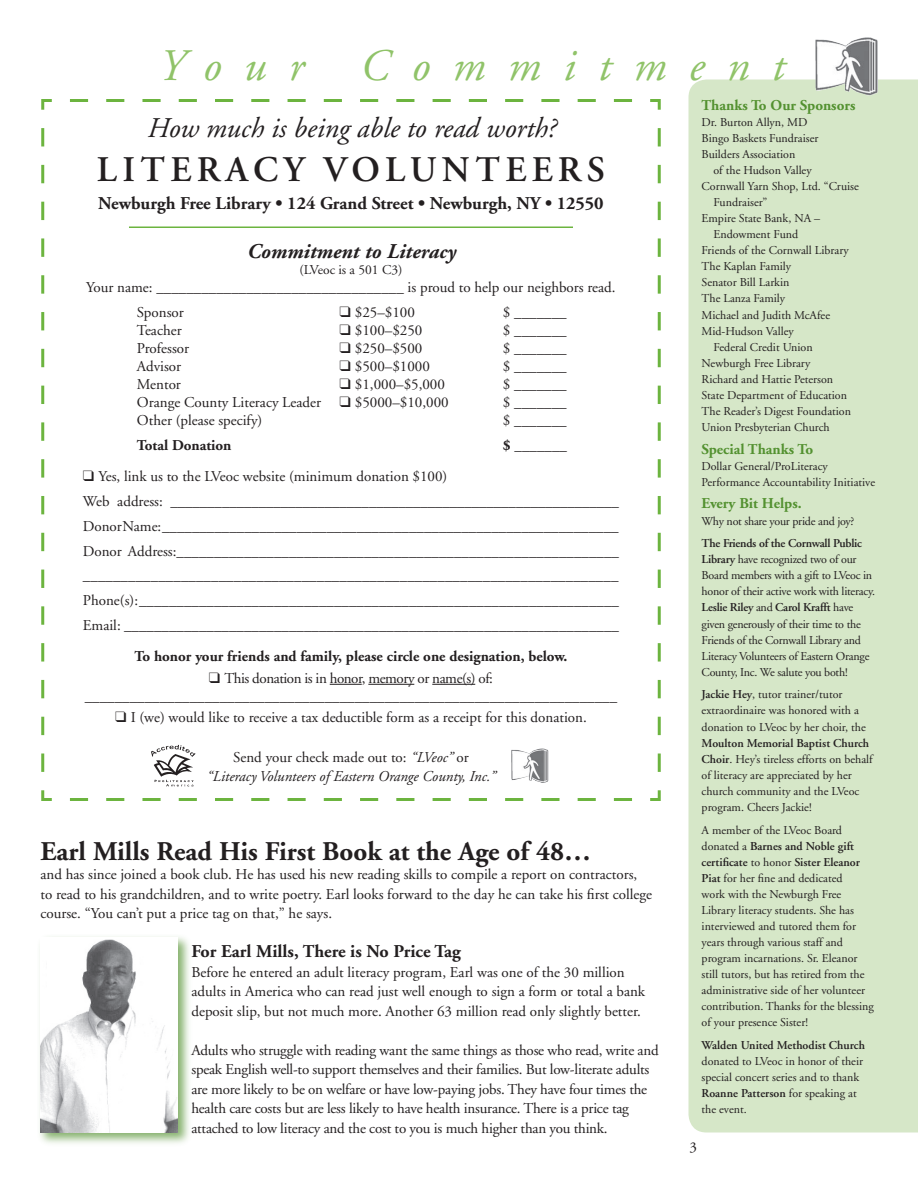
<style>
.page{position:relative;width:918px;height:1188px;background:#fff}
.page>*{position:absolute;margin:0;border:0;box-sizing:border-box;transform-origin:0 0}
.t1{font:italic 45px "Adobe Garamond";letter-spacing:.5em;color:#90c369}
.t2{font:600 36px "Adobe Garamond";letter-spacing:.15em;color:#231f20}
.t3{font:italic 28.5px "Adobe Garamond";color:#231f20}
.Headline{font:700 27px "Adobe Garamond";color:#231f20}
.t4{font:italic 700 21px "Adobe Garamond";color:#231f20}
.Subhead_1{font:700 18px "Adobe Garamond";color:#231f20}
.Body_Text{font:15px/19.5px "Adobe Garamond";color:#231f20}
.t5{font:700 15px "Adobe Garamond";color:#231f20}
.t6{font:italic 15px/19.5px "Adobe Garamond";color:#231f20;text-align:center}
.Subhead_1-2{font:700 15px "Adobe Garamond";color:#539130}
.Body_Text-2{font:15px "Adobe Garamond";letter-spacing:-.03em;color:#231f20}
.t7{font:13.5px "Adobe Garamond";color:#231f20}
.Body_Text-3{font:12px/16px "Adobe Garamond";color:#231f20}
.Body_Text-4{font:12px/16px "Adobe Garamond";letter-spacing:-.02em;color:#231f20}
.s1{font-weight:600}
.s2{font-style:normal}
</style>
<div class="page">
<div style="left:688px;top:80px;width:230px;height:1052px;background:#d6e7c8"></div>
<svg style="left:41px;top:99px;width:620px;height:702px"></svg>
<hr style="left:330px;top:684px;width:32px;height:1px;background:#231f20">
<hr style="left:368px;top:684px;width:46px;height:1px;background:#231f20">
<hr style="left:432px;top:684px;width:43px;height:1px;background:#231f20">
<hr style="left:129px;top:226px;width:444px;height:2px;background:#6cb43f">
<div style="left:37px;top:934px;width:155px;height:214px;background:#539130;opacity:.7"></div>
<img style="left:40px;top:938px;width:138px;height:194px">
<img style="left:816px;top:37px;width:62px;height:58px">
<img style="left:151px;top:743px;width:46px;height:45px">
<img style="left:511px;top:748px;width:37px;height:35px">
<p class="t1" style="left:157px;top:41px;width:627px">Your Commitment</p>
<p class="Subhead_1-2" style="left:702px;top:97px;width:155px">Thanks To Our Sponsors</p>
<p class="Body_Text-3" style="left:702px;top:114px;width:107px">Dr. Burton Allyn, MD</p>
<p class="Body_Text-3" style="left:702px;top:131px;width:118px">Bingo Baskets Fundraiser</p>
<p class="Body_Text-3" style="left:713px;top:147px;width:100px;text-indent:-12px">Builders Association<br>of the Hudson Valley</p>
<p class="Body_Text-3" style="left:713px;top:179px;width:147px;text-indent:-12px">Cornwall Yarn Shop, Ltd. “Cruise<br>Fundraiser”</p>
<p class="Body_Text-3" style="left:713px;top:211px;width:108px;text-indent:-12px">Empire State Bank, NA –<br>Endowment Fund</p>
<p class="Body_Text-3" style="left:702px;top:243px;width:149px">Friends of the Cornwall Library</p>
<p class="Body_Text-3" style="left:702px;top:259px;width:91px">The Kaplan Family</p>
<p class="Body_Text-3" style="left:702px;top:275px;width:89px">Senator Bill Larkin</p>
<p class="Body_Text-3" style="left:702px;top:291px;width:85px">The Lanza Family</p>
<p class="Body_Text-3" style="left:702px;top:307px;width:130px">Michael and Judith McAfee</p>
<p class="Body_Text-3" style="left:713px;top:323px;width:101px;text-indent:-12px">Mid-Hudson Valley<br>Federal Credit Union</p>
<p class="Body_Text-3" style="left:702px;top:355px;width:110px">Newburgh Free Library</p>
<p class="Body_Text-3" style="left:702px;top:371px;width:133px">Richard and Hattie Peterson</p>
<p class="Body_Text-3" style="left:702px;top:387px;width:147px">State Department of Education</p>
<p class="Body_Text-3" style="left:702px;top:403px;width:151px">The Reader’s Digest Foundation</p>
<p class="Body_Text-3" style="left:702px;top:419px;width:130px">Union Presbyterian Church</p>
<p class="Subhead_1-2" style="left:702px;top:441px;width:113px">Special Thanks To</p>
<p class="Body_Text-3" style="left:702px;top:458px;width:175px">Dollar General/ProLiteracy<br>Performance Accountability Initiative</p>
<p class="Subhead_1-2" style="left:702px;top:496px;width:102px">Every Bit Helps.</p>
<p class="Body_Text-4" style="left:702px;top:513px;width:154px">Why not share your pride and joy?</p>
<p class="Body_Text-4" style="left:702px;top:536px;width:175px"><span class="s1">The Friends of the Cornwall Public Library</span> have recognized two of our Board members with a gift to LVeoc in honor of their active work with literacy.<br><span class="s1">Leslie Riley</span> and <span class="s1">Carol Krafft</span> have given generously of their time to the Friends of the Cornwall Library and Literacy Volunteers of Eastern Orange County, Inc. We salute you both!</p>
<p class="Body_Text-3" style="left:702px;top:687px;width:173px"><span class="s1">Jackie Hey</span>, tutor trainer/tutor extraordinaire was honored with a donation to LVeoc by her choir, the <span class="s1">Moulton Memorial Baptist Church Choir</span>. Hey’s tireless efforts on behalf of literacy are appreciated by her church community and the LVeoc program. Cheers Jackie!</p>
<p class="Body_Text-3" style="left:702px;top:822px;width:174px">A member of the LVeoc Board donated a <span class="s1">Barnes and Noble gift certificate</span> to honor <span class="s1">Sister Eleanor<br>Piat</span> for her fine and dedicated<br>work with the Newburgh Free<br>Library literacy students. She has interviewed and tutored them for years through various staff and program incarnations. Sr. Eleanor still tutors, but has retired from the administrative side of her volunteer contribution. Thanks for the blessing of your presence Sister!</p>
<p class="Body_Text-3" style="left:702px;top:1037px;width:165px"><span class="s1">Walden United Methodist Church </span>donated to LVeoc in honor of their special concert series and to thank<br><span class="s1">Roanne Patterson</span> for speaking at the event.</p>
<p class="t3" style="left:147px;top:113px;width:410px">How much is being able to read worth?</p>
<p class="t2" style="left:97px;top:149px;width:510px">LITERACY VOLUNTEERS</p>
<p class="Subhead_1" style="left:98px;top:193px;width:507px">Newburgh Free Library • 124 Grand Street • Newburgh, NY • 12550</p>
<p class="t4" style="left:247px;top:240px;width:210px">Commitment to Literacy</p>
<p class="t7" style="left:299px;top:263px;width:105px">(LVeoc is a 501 C3)</p>
<p class="Body_Text" style="left:86px;top:278px;width:531px">Your name: _________________________________ is proud to help our neighbors read.</p>
<p class="Body_Text" style="left:137px;top:303px;width:48px">Sponsor</p>
<p class="Body_Text" style="left:339px;top:303px;width:77px">❑ $25–$100</p>
<p class="Body_Text" style="left:503px;top:303px;width:65px">$ _______</p>
<p class="Body_Text" style="left:137px;top:321px;width:46px">Teacher</p>
<p class="Body_Text" style="left:339px;top:321px;width:85px">❑ $100–$250</p>
<p class="Body_Text" style="left:503px;top:321px;width:65px">$ _______</p>
<p class="Body_Text" style="left:137px;top:339px;width:54px">Professor</p>
<p class="Body_Text" style="left:339px;top:339px;width:85px">❑ $250–$500</p>
<p class="Body_Text" style="left:503px;top:339px;width:65px">$ _______</p>
<p class="Body_Text" style="left:137px;top:357px;width:46px">Advisor</p>
<p class="Body_Text" style="left:339px;top:357px;width:92px">❑ $500–$1000</p>
<p class="Body_Text" style="left:503px;top:357px;width:65px">$ _______</p>
<p class="Body_Text" style="left:137px;top:375px;width:46px">Mentor</p>
<p class="Body_Text" style="left:339px;top:375px;width:107px">❑ $1,000–$5,000</p>
<p class="Body_Text" style="left:503px;top:375px;width:65px">$ _______</p>
<p class="Body_Text" style="left:137px;top:393px;width:313px">Orange County Literacy Leader ❑ $5000–$10,000</p>
<p class="Body_Text" style="left:503px;top:393px;width:65px">$ _______</p>
<p class="Body_Text" style="left:137px;top:411px;width:127px">Other (please specify)</p>
<p class="Body_Text" style="left:503px;top:411px;width:65px">$ _______</p>
<p class="t5" style="left:137px;top:437px;width:96px">Total Donation</p>
<p class="t5" style="left:503px;top:437px;width:66px">$ _______</p>
<p class="Body_Text" style="left:83px;top:467px;width:366px">❑ Yes, link us to the LVeoc website (minimum donation $100)</p>
<p class="Body_Text" style="left:83px;top:492px;width:538px">Web address: _____________________________________________________________</p>
<p class="Body_Text" style="left:83px;top:517px;width:537px">Donor Name: _____________________________________________________________</p>
<p class="Body_Text" style="left:83px;top:542px;width:538px">Donor Address:___________________________________________________________</p>
<p class="Body_Text" style="left:83px;top:566px;width:537px">_______________________________________________________________________</p>
<p class="Body_Text" style="left:83px;top:591px;width:538px">Phone(s): ________________________________________________________________</p>
<p class="Body_Text" style="left:83px;top:616px;width:538px">Email: __________________________________________________________________</p>
<p class="t5" style="left:135px;top:649px;width:434px">To honor your friends and family, please circle one designation, below.</p>
<p class="Body_Text-2" style="left:209px;top:670px;width:286px">❑ This donation is in honor, memory or name(s) of:</p>
<p class="Body_Text" style="left:85px;top:687px;width:534px">_______________________________________________________________________</p>
<p class="Body_Text" style="left:115px;top:708px;width:473px">❑ I (we) would like to receive a tax deductible form as a receipt for this donation.</p>
<p class="t6" style="left:207px;top:748px;width:290px"><span class="s2">Send your check made out to:</span> “LVeoc” <span class="s2">or<br></span>“Literacy Volunteers of Eastern Orange County, Inc.”</p>
<p class="Headline" style="left:40px;top:836px;width:552px">Earl Mills Read His First Book at the Age of 48…</p>
<p class="Body_Text" style="left:40px;top:865px;width:613px">and has since joined a book club. He has used his new reading skills to compile a report on contractors, to read to his grandchildren, and to write poetry. Earl looks forward to the day he can take his first college course. “You can’t put a price tag on that,” he says.</p>
<p class="Subhead_1" style="left:191px;top:941px;width:271px">For Earl Mills, There is No Price Tag</p>
<p class="Body_Text" style="left:191px;top:962px;width:455px">Before he entered an adult literacy program, Earl was one of the 30 million adults in America who can read just well enough to sign a form or total a bank deposit slip, but not much more. Another 63 million read only slightly better.</p>
<p class="Body_Text" style="left:191px;top:1040px;width:469px">Adults who struggle with reading want the same things as those who read, write and speak English well-to support themselves and their families. But low-literate adults are more likely to be on welfare or have low-paying jobs. They have four times the health care costs but are less likely to have health insurance. There is a price tag attached to low literacy and the cost to you is much higher than you think.</p>
<p class="Body_Text" style="left:689px;top:1138px;width:9px">3</p>
</div>
